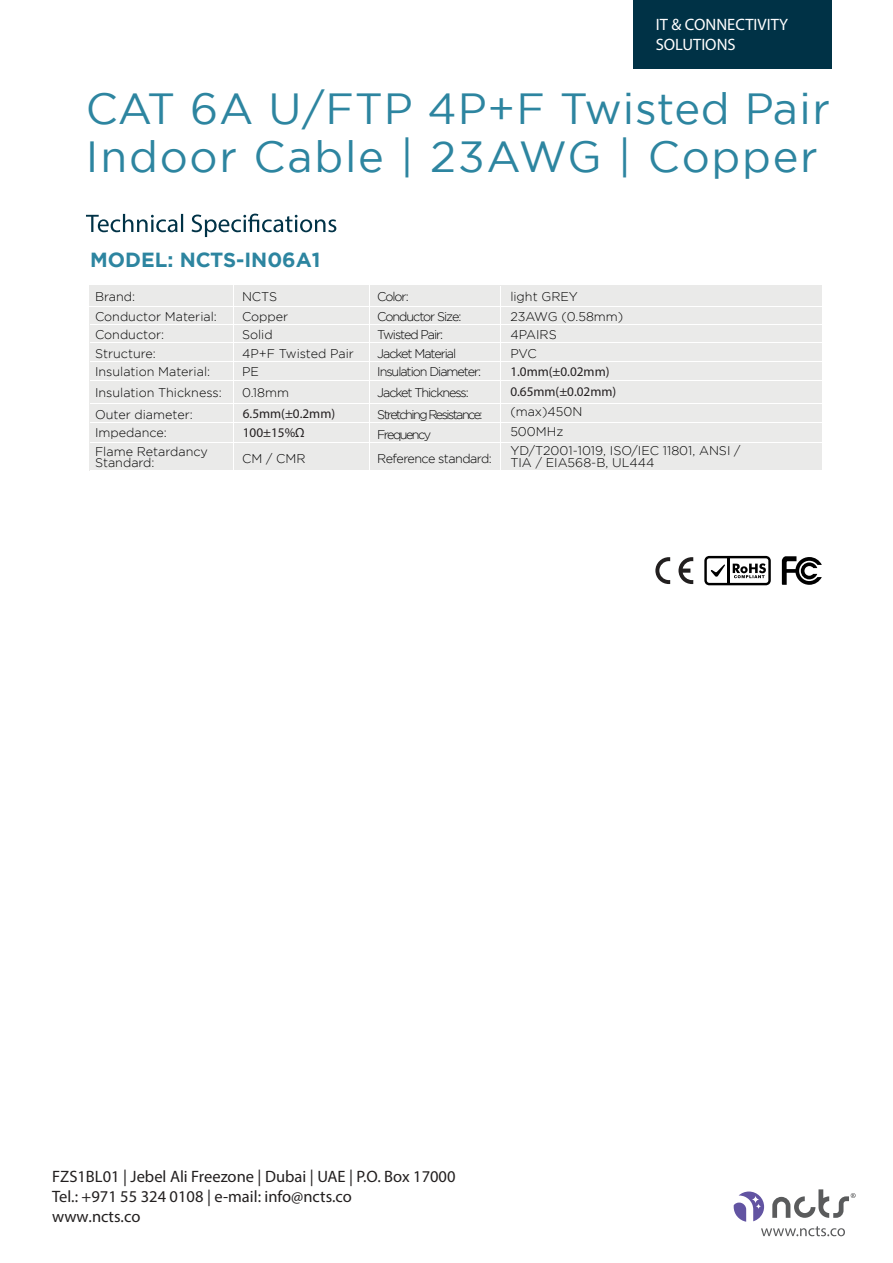
<style>
.page{position:relative;width:893px;height:1263px;background:#fff}
.page>*{position:absolute;margin:0;border:0;box-sizing:border-box;transform-origin:0 0}
.t1{font:43.5px/48px "Gotham";letter-spacing:.04em;color:#2d85a0}
.t2{font:700 20.4px "Gotham";color:#2d85a0}
.t3{font:16.5px/19.8px "Myriad Pro";color:#221f1f}
.t4{font:16.5px/19.8px "Myriad Pro";color:#fff}
.t5{font:13.2px/20.4px "Myriad Pro";color:#231f20}
.t6{font:300 12.6px/19.6px "Gotham";color:#000}
.t7{font:300 12.6px/19.6px "Gotham";letter-spacing:-.08em;color:#000}
.t8{font:300 12.6px/23.9px "Gotham";letter-spacing:-.05em;color:#000}
</style>
<div class="page">
<svg style="left:86px;top:214px;width:250px;height:23px"></svg>
<div style="left:89px;top:285px;width:733px;height:186px;background:#eaeae9"></div>
<hr style="left:369px;top:285px;width:1px;height:186px;background:#fff">
<hr style="left:233px;top:285px;width:1px;height:186px;background:#fff">
<hr style="left:500px;top:286px;width:1px;height:185px;background:#fff">
<hr style="left:89px;top:306px;width:733px;height:1px;background:#fff">
<hr style="left:90px;top:324px;width:732px;height:1px;background:#fff">
<hr style="left:90px;top:342px;width:732px;height:1px;background:#fff">
<hr style="left:90px;top:361px;width:732px;height:1px;background:#fff">
<hr style="left:90px;top:380px;width:732px;height:1px;background:#fff">
<hr style="left:90px;top:403px;width:732px;height:1px;background:#fff">
<hr style="left:90px;top:422px;width:732px;height:1px;background:#fff">
<hr style="left:90px;top:442px;width:732px;height:1px;background:#fff">
<hr style="left:90px;top:470px;width:732px;height:1px;background:#fff">
<svg style="left:782px;top:556px;width:40px;height:29px"></svg>
<svg style="left:704px;top:556px;width:67px;height:29px"></svg>
<hr style="left:727px;top:556px;width:3px;height:29px;background:#000">
<svg style="left:655px;top:557px;width:15px;height:27px"></svg>
<svg style="left:678px;top:557px;width:15px;height:27px"></svg>
<svg style="left:734px;top:1189px;width:122px;height:47px"></svg>
<div style="left:633px;top:0;width:199px;height:69px;background:#003246"></div>
<h3 class="t4" style="left:656px;top:15px;width:134px">IT &amp; CONNECTIVITY<br>SOLUTIONS</h3>
<h1 class="t1" style="left:86px;top:84px;width:746px">CAT 6A U/FTP 4P+F Twisted Pair<br>Indoor Cable | 23AWG | Copper</h1>
<h2 class="t2" style="left:90px;top:248px;width:232px">MODEL: NCTS-IN06A1</h2>
<p class="t6" style="left:95px;top:287px;width:123px">Brand:<br>Conductor Material:</p>
<p class="t6" style="left:95px;top:324px;width:71px">Conductor:<br>Structure:</p>
<p class="t6" style="left:95px;top:360px;width:128px;line-height:21.8px">Insulation Material:<br>Insulation Thickness:<br>Outer diameter:</p>
<p class="t6" style="left:95px;top:422px;width:114px">Impedance:<br>Flame Retardancy</p>
<p class="t6" style="left:95px;top:453px;width:61px">Standard:</p>
<p class="t6" style="left:242px;top:287px;width:48px">NCTS<br>Copper</p>
<p class="t6" style="left:242px;top:324px;width:113px">Solid<br>4P+F Twisted Pair</p>
<p class="t6" style="left:242px;top:360px;width:49px;line-height:21.8px">PE<br>0.18mm</p>
<p class="t5" style="left:243px;top:403px;width:94px">6.5mm(±0.2mm)</p>
<p class="t5" style="left:243px;top:422px;width:63px">100±15%Ω</p>
<p class="t6" style="left:242px;top:448px;width:65px">CM / CMR</p>
<p class="t7" style="left:377px;top:287px;width:86px">Color:<br>Conductor Size:</p>
<p class="t7" style="left:377px;top:324px;width:81px">Twisted Pair:<br>Jacket Material</p>
<p class="t7" style="left:377px;top:360px;width:107px;line-height:21.8px">Insulation Diameter:<br>Jacket Thickness:<br>Stretching Resistance:</p>
<p class="t8" style="left:377px;top:422px;width:116px">Frequency<br>Reference standard:</p>
<p class="t6" style="left:510px;top:287px;width:115px">light GREY<br>23AWG (0.58mm)</p>
<p class="t6" style="left:510px;top:324px;width:48px">4PAIRS<br>PVC</p>
<p class="t5" style="left:510px;top:361px;width:107px">1.0mm(±0.02mm)<br>0.65mm(±0.02mm)</p>
<p class="t6" style="left:510px;top:402px;width:232px">(max)450N<br>500MHz<br>YD/T2001-1019, ISO/IEC 11801, ANSI /</p>
<p class="t6" style="left:510px;top:452px;width:146px">TIA / EIA568-B, UL444</p>
<h3 class="t3" style="left:52px;top:1166px;width:405px">FZS1BL01 | Jebel Ali Freezone | Dubai | UAE | P.O. Box 17000<br>Tel.: +971 55 324 0108 | e-mail: info@ncts.co<br>www.ncts.co</h3>
</div>
